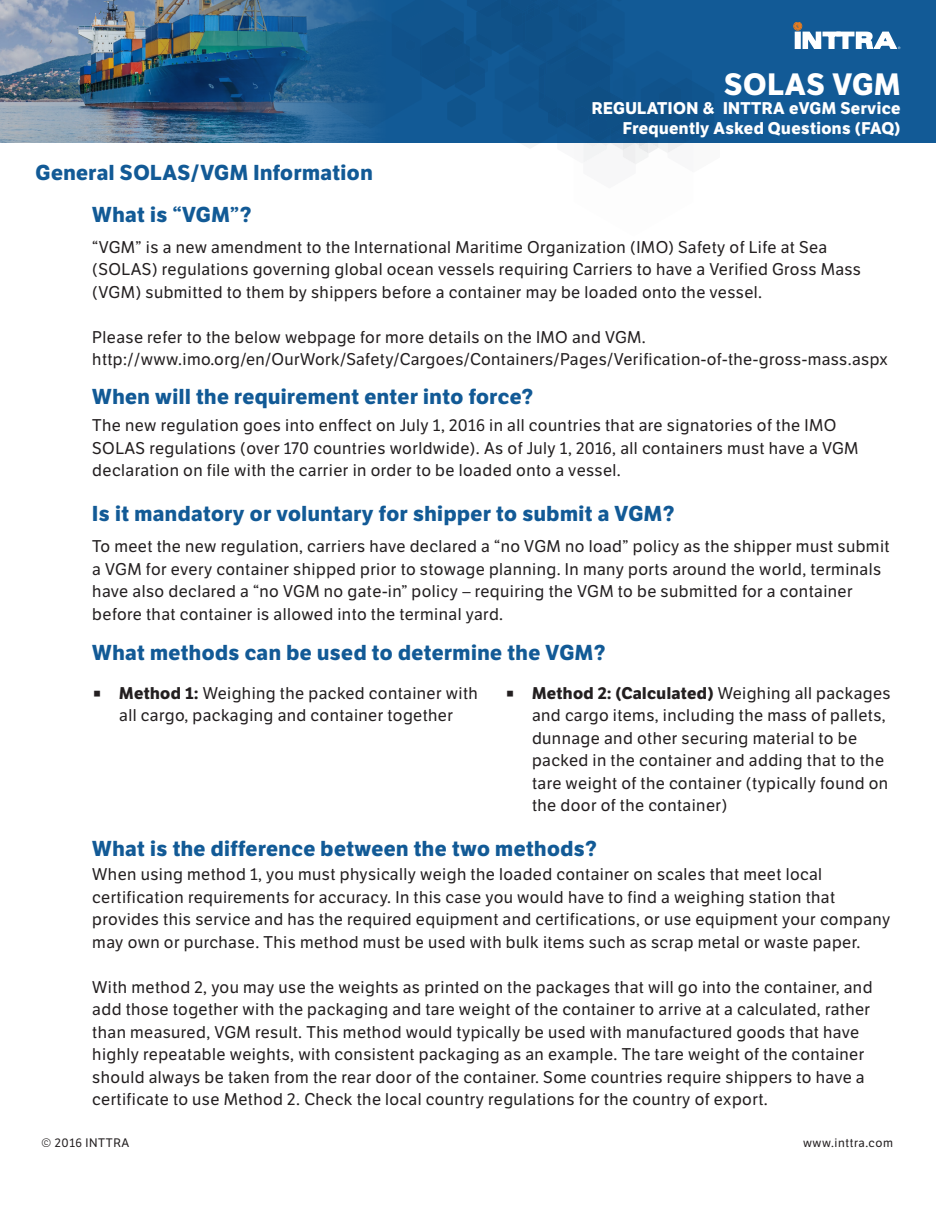
<style>
.page{position:relative;width:936px;height:1206px;background:#fff}
.page>*{position:absolute;margin:0;border:0;box-sizing:border-box;transform-origin:0 0}
.t1{font:700 30px "LFT Etica";letter-spacing:.025em;color:#fff}
.t2{font:700 21px "LFT Etica";letter-spacing:.025em;color:#125a96}
.t3{font:16.5px/22.5px "LFT Etica";letter-spacing:.025em;color:#231f20}
.t4{font:700 16.5px "LFT Etica";letter-spacing:.025em;color:#fff}
.t5{font:12px "LFT Etica";letter-spacing:.05em;color:#231f20}
.s1{font-weight:700}
</style>
<div class="page">
<div style="left:9px;top:0;width:926px;height:143px;background:#125a96"></div>
<svg style="left:793px;top:22px;width:107px;height:27px"></svg>
<img style="left:0;top:0;width:320px;height:143px">
<svg style="left:320px;top:0;width:366px;height:164px"></svg>
<p class="t2" style="left:36px;top:160px;width:338px">General SOLAS/VGM Information</p>
<p class="t2" style="left:92px;top:202px;width:161px">What is “VGM”?</p>
<p class="t1" style="left:723px;top:66px;width:178px">SOLAS VGM</p>
<p class="t4" style="left:591px;top:98px;width:310px">REGULATION &amp; INTTRA eVGM Service</p>
<p class="t4" style="left:622px;top:118px;width:279px">Frequently Asked Questions (FAQ)</p>
<p class="t3" style="left:92px;top:236px;width:769px">“VGM” is a new amendment to the International Maritime Organization (IMO) Safety of Life at Sea (SOLAS) regulations governing global ocean vessels requiring Carriers to have a Verified Gross Mass (VGM) submitted to them by shippers before a container may be loaded onto the vessel.</p>
<p class="t3" style="left:92px;top:326px;width:555px">Please refer to the below webpage for more details on the IMO and VGM.</p>
<p class="t3" style="left:92px;top:348px;width:796px">http://www.imo.org/en/OurWork/Safety/Cargoes/Containers/Pages/Verification-of-the-gross-mass.aspx</p>
<p class="t2" style="left:92px;top:383px;width:442px">When will the requirement enter into force?</p>
<p class="t3" style="left:92px;top:414px;width:767px">The new regulation goes into enffect on July 1, 2016 in all countries that are signatories of the IMO<br>SOLAS regulations (over 170 countries worldwide). As of July 1, 2016, all containers must have a VGM declaration on file with the carrier in order to be loaded onto a vessel.</p>
<p class="t2" style="left:92px;top:500px;width:583px">Is it mandatory or voluntary for shipper to submit a VGM?</p>
<p class="t3" style="left:92px;top:535px;width:798px">To meet the new regulation, carriers have declared a “no VGM no load” policy as the shipper must submit a VGM for every container shipped prior to stowage planning. In many ports around the world, terminals have also declared a “no VGM no gate-in” policy – requiring the VGM to be submitted for a container before that container is allowed into the terminal yard.</p>
<p class="t2" style="left:92px;top:639px;width:514px">What methods can be used to determine the VGM?</p>
<p class="t3" style="left:92px;top:682px;width:387px;text-align:center">ț <span class="s1">Method 1:</span> Weighing the packed container with all cargo, packaging and container together</p>
<p class="t3" style="left:531px;top:682px;width:360px;text-indent:-27px">ț <span class="s1">Method 2: (Calculated)</span> Weighing all packages and cargo items, including the mass of pallets, dunnage and other securing material to be packed in the container and adding that to the tare weight of the container (typically found on the door of the container)</p>
<p class="t2" style="left:92px;top:835px;width:506px">What is the difference between the two methods?</p>
<p class="t3" style="left:92px;top:863px;width:799px">When using method 1, you must physically weigh the loaded container on scales that meet local certification requirements for accuracy. In this case you would have to find a weighing station that provides this service and has the required equipment and certifications, or use equipment your company may own or purchase. This method must be used with bulk items such as scrap metal or waste paper.</p>
<p class="t3" style="left:92px;top:975px;width:781px">With method 2, you may use the weights as printed on the packages that will go into the container, and add those together with the packaging and tare weight of the container to arrive at a calculated, rather than measured, VGM result. This method would typically be used with manufactured goods that have highly repeatable weights, with consistent packaging as an example. The tare weight of the container should always be taken from the rear door of the container. Some countries require shippers to have a certificate to use Method 2. Check the local country regulations for the country of export.</p>
<p class="t5" style="left:42px;top:1135px;width:89px">© 2016 INTTRA</p>
<p class="t5" style="left:802px;top:1135px;width:91px">www.inttra.com</p>
</div>
